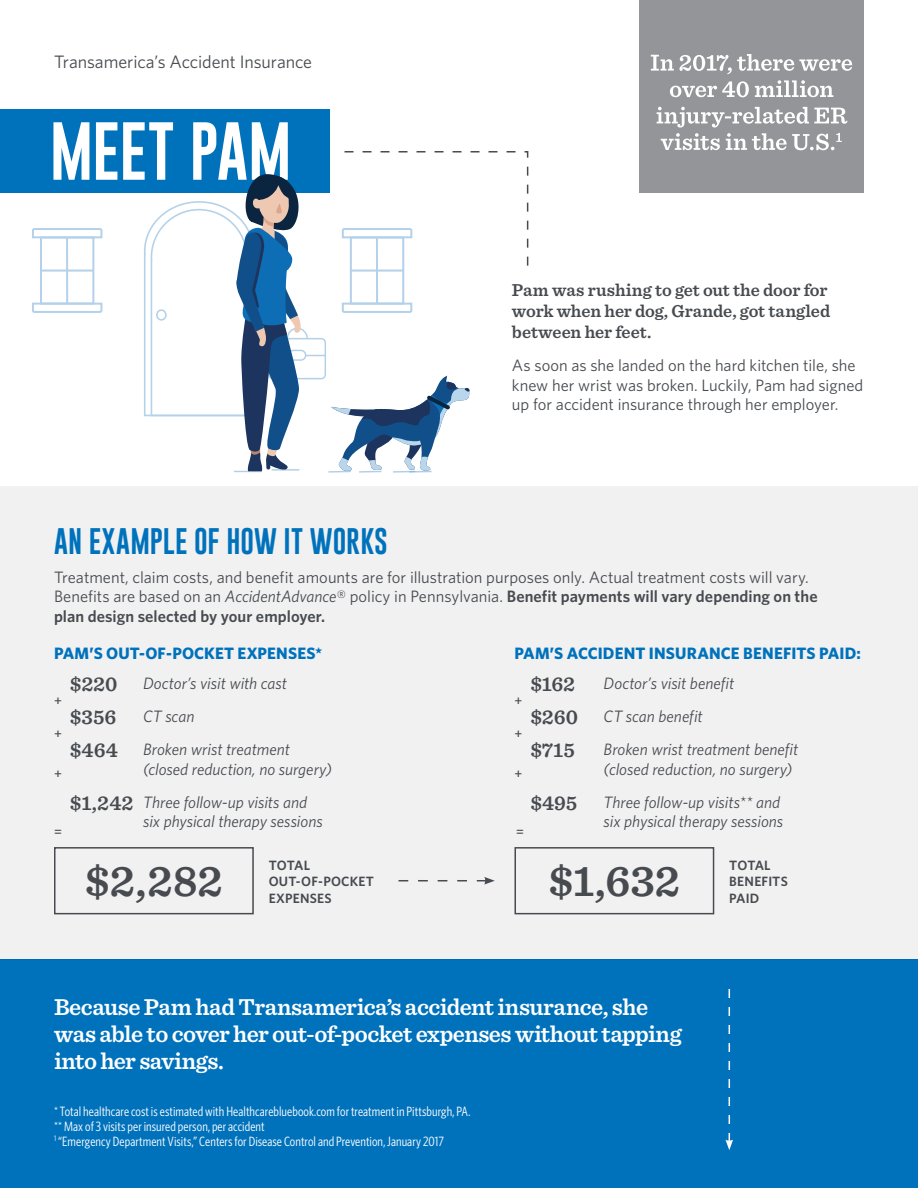
<style>
.page{position:relative;width:918px;height:1188px;background:#fff}
.page>*{position:absolute;margin:0;border:0;box-sizing:border-box;transform-origin:0 0}
.t1{font:600 45px "Sentinel";letter-spacing:-.01em;color:#474b4f}
.t2{font:27px "Gobold";letter-spacing:.005em;color:#0072bc}
.t3{font:600 24px/27px "Sentinel";letter-spacing:-.02em;color:#fff}
.t4{font:600 21px/33px "Sentinel";letter-spacing:-.005em;color:#474b4f;text-align:justify}
.t5{font:600 18px/21px "Sentinel";letter-spacing:-.005em;color:#474b4f}
.t6{font:18px "Whitney";letter-spacing:-.005em;color:#474b4f}
.t7{font:16.5px/19.5px "Whitney";color:#474b4f}
.t8{font:italic 16.5px/33px "Whitney";color:#474b4f}
.t9{font:700 16.5px "Whitney";letter-spacing:.01em;color:#0072bc}
.t10{font:600 15px "Sentinel";color:#474b4f}
.t11{font:13.5px/15px "Whitney Condensed";letter-spacing:.005em;color:#fff}
.t12{font:600 13.5px/16.5px "Whitney";letter-spacing:.015em;color:#474b4f}
.s1{font-style:italic}
.s2{font-weight:600}
</style>
<div class="page">
<div style="left:0;top:486px;width:918px;height:473px;background:#f1f1f2"></div>
<div style="left:639px;top:0;width:225px;height:193px;background:#939598"></div>
<div style="left:0;top:959px;width:918px;height:229px;background:#0072bc"></div>
<div style="left:0;top:109px;width:330px;height:84px;background:#0072bc"></div>
<svg style="left:657px;top:107px;width:191px;height:43px"></svg>
<svg style="left:670px;top:80px;width:163px;height:17px"></svg>
<svg style="left:651px;top:54px;width:201px;height:20px"></svg>
<svg style="left:399px;top:877px;width:96px;height:8px"></svg>
<svg style="left:725px;top:989px;width:8px;height:161px"></svg>
<div style="left:54px;top:847px;width:200px;height:67px;border:2px solid #474b4f"></div>
<hr style="left:328px;top:471px;width:23px;height:2px;background:#69a4d3">
<hr style="left:359px;top:471px;width:22px;height:2px;background:#69a4d3">
<hr style="left:393px;top:471px;width:22px;height:2px;background:#69a4d3">
<hr style="left:409px;top:471px;width:23px;height:2px;background:#69a4d3">
<div style="left:287px;top:328px;width:21px;height:21px;border:1px solid #69a4d3;border-radius:50%"></div>
<div style="left:269px;top:339px;width:56px;height:40px;background:#fff;border-radius:4px"></div>
<div style="left:268px;top:338px;width:58px;height:41px;border:1px solid #69a4d3;border-radius:4px"></div>
<hr style="left:269px;top:355px;width:56px;height:1px;background:#69a4d3">
<svg style="left:32px;top:122px;width:274px;height:350px"></svg>
<hr style="left:376px;top:237px;width:2px;height:66px;background:#69a4d3">
<hr style="left:351px;top:270px;width:53px;height:2px;background:#69a4d3">
<svg style="left:342px;top:302px;width:70px;height:11px"></svg>
<svg style="left:342px;top:151px;width:187px;height:119px"></svg>
<svg style="left:331px;top:376px;width:139px;height:95px"></svg>
<div style="left:514px;top:847px;width:200px;height:67px;border:2px solid #474b4f"></div>
<p class="t6" style="left:54px;top:50px;width:260px">Transamerica’s Accident Insurance</p>
<h2 class="t2" style="left:54px;top:524px;width:335px">AN EXAMPLE OF HOW IT WORKS</h2>
<p class="t5" style="left:512px;top:279px;width:320px">Pam was rushing to get out the door for work when her dog, Grande, got tangled between her feet.</p>
<p class="t7" style="left:512px;top:356px;width:353px">As soon as she landed on the hard kitchen tile, she knew her wrist was broken. Luckily, Pam had signed up for accident insurance through her employer.</p>
<p class="t7" style="left:54px;top:567px;width:765px">Treatment, claim costs, and benefit amounts are for illustration purposes only. Actual treatment costs will vary.<br>Benefits are based on an <span class="s1">AccidentAdvance</span>® policy in Pennsylvania. <span class="s2">Benefit payments will vary depending on the plan design selected by your employer.</span></p>
<p class="t9" style="left:54px;top:642px;width:270px">PAM’S OUT-OF-POCKET EXPENSES*</p>
<p class="t8" style="left:143px;top:667px;width:148px">Doctor’s visit with cast<br>CT scan<br>Broken wrist treatment</p>
<p class="t8" style="left:143px;top:752px;width:190px">(closed reduction, no surgery)<br>Three follow-up visits and</p>
<p class="t8" style="left:143px;top:805px;width:181px">six physical therapy sessions</p>
<p class="t4" style="left:70px;top:666px;width:50px">$220 $356 $464</p>
<p class="t4" style="left:70px;top:786px;width:65px">$1,242</p>
<p class="t10" style="left:54px;top:689px;width:9px">+</p>
<p class="t10" style="left:54px;top:722px;width:9px">+</p>
<p class="t10" style="left:54px;top:762px;width:9px">+</p>
<p class="t10" style="left:54px;top:819px;width:9px">=</p>
<p class="t9" style="left:514px;top:642px;width:348px">PAM’S ACCIDENT INSURANCE BENEFITS PAID:</p>
<p class="t8" style="left:604px;top:667px;width:196px">Doctor’s visit benefit<br>CT scan benefit<br>Broken wrist treatment benefit</p>
<p class="t8" style="left:604px;top:752px;width:190px">(closed reduction, no surgery)<br>Three follow-up visits** and</p>
<p class="t8" style="left:604px;top:805px;width:181px">six physical therapy sessions</p>
<p class="t4" style="left:530px;top:666px;width:49px;text-align:left">$162 $260 $715</p>
<p class="t4" style="left:530px;top:786px;width:48px">$495</p>
<p class="t10" style="left:514px;top:689px;width:9px">+</p>
<p class="t10" style="left:514px;top:722px;width:9px">+</p>
<p class="t10" style="left:514px;top:762px;width:9px">+</p>
<p class="t10" style="left:516px;top:819px;width:9px">=</p>
<h1 class="t1" style="left:85px;top:846px;width:140px">$2,282</h1>
<p class="t12" style="left:269px;top:856px;width:107px">TOTAL<br>OUT-OF-POCKET</p>
<p class="t12" style="left:269px;top:889px;width:64px">EXPENSES</p>
<h1 class="t1" style="left:549px;top:846px;width:133px">$1,632</h1>
<p class="t12" style="left:729px;top:856px;width:60px">TOTAL<br>BENEFITS</p>
<p class="t12" style="left:729px;top:889px;width:32px">PAID</p>
<h3 class="t3" style="left:54px;top:992px;width:629px">Because Pam had Transamerica’s accident insurance, she was able to cover her out-of-pocket expenses without tapping into her savings.</h3>
<p class="t11" style="left:54px;top:1103px;width:418px">* Total healthcare cost is estimated with Healthcarebluebook.com for treatment in Pittsburgh, PA. ** Max of 3 visits per insured person, per accident<br><sup>1</sup> “Emergency Department Visits,” Centers for Disease Control and Prevention, January 2017</p>
</div>
